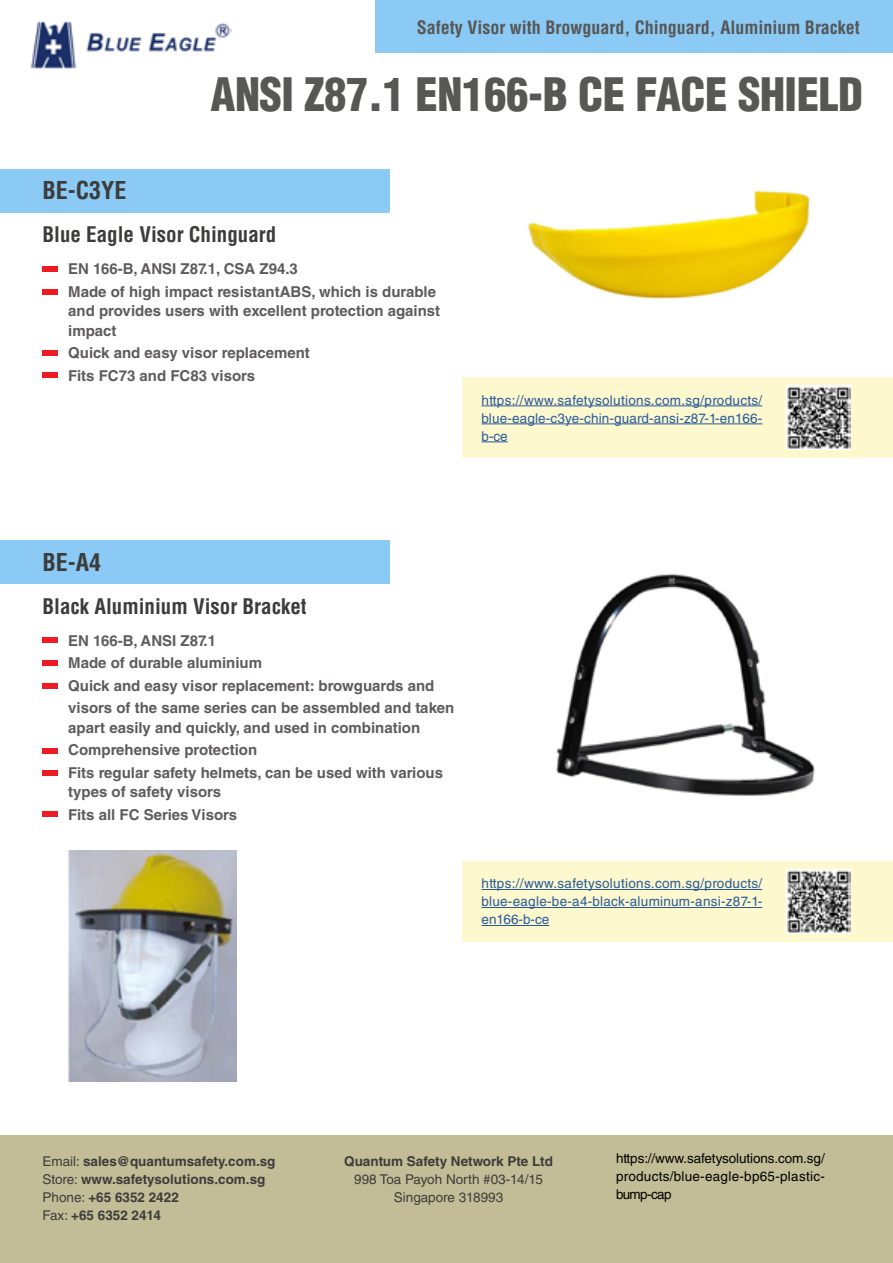
<style>
.page{position:relative;width:893px;height:1263px;background:#fff}
.page>*{position:absolute;margin:0;border:0;box-sizing:border-box;transform-origin:0 0}
.t1{font:900 condensed 45px "Helvetica LT Std";letter-spacing:-.01em;color:#575756}
.t2{font:700 condensed 24px "Helvetica LT Std";color:#3c3c3b}
.t3{font:700 condensed 21px "Helvetica LT Std";color:#3c3c3b}
.t4{font:700 condensed 18px "Helvetica LT Std";color:#575756}
.t5{font:700 15px/22.5px "Helvetica LT Std";color:#5f5b5d}
.t6{font:13.5px/18px "Helvetica LT Std";letter-spacing:.02em;color:#275b9b;text-align:justify}
.t7{font:700 13.5px/18px "Helvetica LT Std";color:#3c3c3b}
.t8{font:13.5px/18px "Helvetica LT Std";letter-spacing:.02em;color:#000;text-align:justify}
.t9{font:13.5px/18px "Helvetica LT Std";color:#3c3c3b;text-align:center}
.s1{font-weight:400}
</style>
<div class="page">
<div style="left:0;top:1135px;width:893px;height:128px;background:#c2bd96"></div>
<div style="left:376px;top:0;width:517px;height:52px;background:#8bcaf5"></div>
<img style="left:519px;top:190px;width:300px;height:188px">
<img style="left:556px;top:573px;width:259px;height:223px">
<img style="left:68px;top:851px;width:169px;height:231px">
<img style="left:30px;top:21px;width:201px;height:48px">
<div style="left:0;top:169px;width:390px;height:43px;background:#8bcaf5"></div>
<div style="left:0;top:540px;width:390px;height:44px;background:#8bcaf5"></div>
<div style="left:43px;top:266px;width:15px;height:5px;background:#ed1c24"></div>
<div style="left:43px;top:638px;width:15px;height:5px;background:#ed1c24"></div>
<div style="left:43px;top:289px;width:15px;height:5px;background:#ed1c24"></div>
<div style="left:43px;top:661px;width:15px;height:5px;background:#ed1c24"></div>
<div style="left:43px;top:373px;width:15px;height:5px;background:#ed1c24"></div>
<div style="left:43px;top:749px;width:15px;height:5px;background:#ed1c24"></div>
<div style="left:43px;top:770px;width:15px;height:6px;background:#ed1c24"></div>
<div style="left:43px;top:811px;width:15px;height:6px;background:#ed1c24"></div>
<div style="left:43px;top:350px;width:15px;height:6px;background:#ed1c24"></div>
<div style="left:43px;top:683px;width:15px;height:6px;background:#ed1c24"></div>
<div style="left:463px;top:378px;width:430px;height:80px;background:#fef8ce"></div>
<div style="left:463px;top:861px;width:430px;height:81px;background:#fef8ce"></div>
<hr style="left:481px;top:405px;width:281px;height:1px;background:#275b9b">
<hr style="left:481px;top:423px;width:281px;height:1px;background:#275b9b">
<svg style="left:481px;top:441px;width:27px;height:1px"></svg>
<hr style="left:481px;top:889px;width:281px;height:1px;background:#275b9b">
<hr style="left:481px;top:907px;width:281px;height:1px;background:#275b9b">
<hr style="left:481px;top:925px;width:68px;height:1px;background:#275b9b">
<img style="left:787px;top:386px;width:63px;height:64px">
<img style="left:787px;top:869px;width:63px;height:64px">
<p class="t4" style="left:417px;top:17px;width:445px">Safety Visor with Browguard, Chinguard, Aluminium Bracket</p>
<h2 class="t2" style="left:43px;top:175px;width:86px">BE-C3YE</h2>
<h1 class="t1" style="left:210px;top:66px;width:654px">ANSI Z87.1 EN166-B CE FACE SHIELD</h1>
<h3 class="t3" style="left:43px;top:222px;width:235px">Blue Eagle Visor Chinguard</h3>
<p class="t5" style="left:68px;top:258px;width:369px">EN 166-B, ANSI Z87.1, CSA Z94.3<br>Made of high impact resistantABS, which is durable</p>
<p class="t5" style="left:68px;top:301px;width:373px;line-height:19.5px">and provides users with excellent protection against impact</p>
<p class="t5" style="left:68px;top:342px;width:243px">Quick and easy visor replacement<br>Fits FC73 and FC83 visors</p>
<p class="t6" style="left:481px;top:391px;width:282px">https://www.safetysolutions.com.sg/products/ blue-eagle-c3ye-chin-guard-ansi-z87-1-en166- b-ce</p>
<h2 class="t2" style="left:43px;top:547px;width:60px">BE-A4</h2>
<h3 class="t3" style="left:43px;top:593px;width:266px">Black Aluminium Visor Bracket</h3>
<p class="t5" style="left:68px;top:629px;width:387px">EN 166-B, ANSI Z87.1<br>Made of durable aluminium<br>Quick and easy visor replacement: browguards and visors of the same series can be assembled and taken</p>
<p class="t5" style="left:68px;top:716px;width:376px">apart easily and quickly, and used in combination<br>Comprehensive protection<br>Fits regular safety helmets, can be used with various</p>
<p class="t5" style="left:68px;top:781px;width:170px">types of safety visors<br>Fits all FC Series Visors</p>
<p class="t6" style="left:481px;top:874px;width:282px">https://www.safetysolutions.com.sg/products/ blue-eagle-be-a4-black-aluminum-ansi-z87-1- en166-b-ce</p>
<p class="t7" style="left:43px;top:1152px;width:234px"><span class="s1">Email:</span> sales@quantumsafety.com.sg<br><span class="s1">Store:</span> www.safetysolutions.com.sg<br><span class="s1">Phone:</span> +65 6352 2422<br><span class="s1">Fax:</span> +65 6352 2414</p>
<p class="t7" style="left:344px;top:1152px;width:210px">Quantum Safety Network Pte Ltd</p>
<p class="t9" style="left:354px;top:1170px;width:190px">998 Toa Payoh North #03-14/15<br>Singapore 318993</p>
<p class="t8" style="left:616px;top:1149px;width:210px">https://www.safetysolutions.com.sg/ products/blue-eagle-bp65-plastic&shy;bump-cap</p>
</div>
